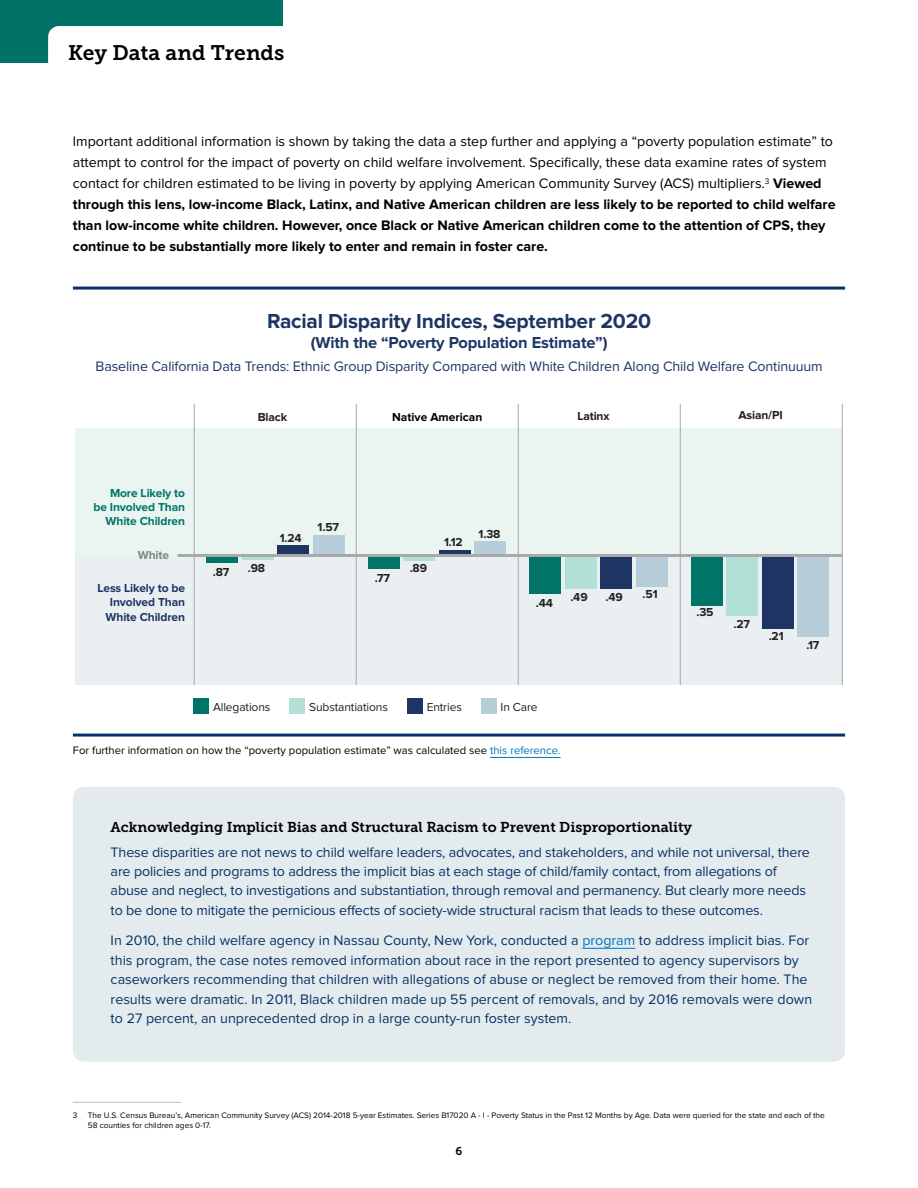
<style>
.page{position:relative;width:918px;height:1188px;background:#fff}
.page>*{position:absolute;margin:0;border:0;box-sizing:border-box;transform-origin:0 0}
.t1{font:700 21px "Proxima Nova";letter-spacing:-.01em;color:#1e3564}
.t2{font:21px "Museo Slab 700";color:#000}
.t3{font:700 16.5px "Proxima Nova";letter-spacing:-.01em;color:#1e3564}
.t4{font:14.25px/19.5px "Proxima Nova";color:#093266}
.t5{font:14.25px/21px "Proxima Nova";color:#000}
.t6{font:14.25px "Proxima Nova";letter-spacing:-.01em;color:#1e3564}
.t7{font:14.25px "Museo Slab 700";color:#000}
.t8{font:700 12px "Proxima Nova";letter-spacing:-.01em;color:#231f20}
.t9{font:12px "Proxima Nova";letter-spacing:-.01em;color:#231f20}
.t10{font:700 12px/14.4px "Proxima Nova";letter-spacing:-.01em;color:#007467;text-align:right}
.t11{font:700 12px/14.4px "Proxima Nova";letter-spacing:-.01em;color:#1e3564;text-align:right}
.t12{font:700 12px "Proxima Nova";color:#000}
.t13{font:700 12px "Proxima Nova";letter-spacing:-.01em;color:#808285}
.t14{font:11.25px "Proxima Nova";color:#000}
.t15{font:11.25px "Museo Slab 700";color:#000}
.t16{font:8.25px/9.9px "Proxima Nova";color:#000}
.s1{font-weight:700}
.s2{color:#0075bc}
</style>
<div class="page">
<div style="left:73px;top:787px;width:772px;height:275px;background:#e4ebef;border-radius:11px"></div>
<div style="left:0;top:0;width:283px;height:63px;background:#007366"></div>
<div style="left:48px;top:26px;width:621px;height:68px;background:#fff;border-radius:11px"></div>
<hr style="left:73px;top:1102px;width:108px;height:1px;background:#bcbec0">
<hr style="left:582px;top:948px;width:53px;height:1px;background:#0075bc">
<hr style="left:73px;top:287px;width:772px;height:3px;background:#093266">
<hr style="left:73px;top:734px;width:772px;height:3px;background:#093266">
<div style="left:75px;top:555px;width:767px;height:130px;background:#eaeff2"></div>
<div style="left:75px;top:428px;width:767px;height:127px;background:#eaf5f2"></div>
<div style="left:194px;top:699px;width:15px;height:15px;background:#007467"></div>
<div style="left:289px;top:699px;width:16px;height:15px;background:#b2dfd6"></div>
<div style="left:407px;top:699px;width:16px;height:15px;background:#1e3564"></div>
<div style="left:482px;top:699px;width:15px;height:15px;background:#b7cdd9"></div>
<hr style="left:194px;top:404px;width:1px;height:281px;background:#a7a9ac">
<hr style="left:356px;top:404px;width:1px;height:281px;background:#a7a9ac">
<hr style="left:518px;top:404px;width:1px;height:281px;background:#a7a9ac">
<hr style="left:680px;top:404px;width:1px;height:281px;background:#a7a9ac">
<hr style="left:842px;top:404px;width:1px;height:281px;background:#a7a9ac">
<div style="left:797px;top:556px;width:32px;height:81px;background:#b7cdd9"></div>
<div style="left:762px;top:556px;width:31px;height:72px;background:#1e3564"></div>
<div style="left:726px;top:556px;width:32px;height:60px;background:#b2dfd6"></div>
<div style="left:691px;top:556px;width:32px;height:49px;background:#007467"></div>
<div style="left:636px;top:556px;width:32px;height:30px;background:#b7cdd9"></div>
<div style="left:600px;top:556px;width:32px;height:32px;background:#1e3564"></div>
<div style="left:565px;top:556px;width:32px;height:32px;background:#b2dfd6"></div>
<div style="left:529px;top:556px;width:32px;height:38px;background:#007467"></div>
<div style="left:474px;top:541px;width:32px;height:15px;background:#b7cdd9"></div>
<div style="left:439px;top:550px;width:32px;height:6px;background:#1e3564"></div>
<hr style="left:403px;top:557px;width:32px;height:4px;background:#b2dfd6">
<div style="left:368px;top:557px;width:32px;height:12px;background:#007467"></div>
<div style="left:313px;top:535px;width:32px;height:20px;background:#b7cdd9"></div>
<div style="left:277px;top:546px;width:32px;height:9px;background:#1e3564"></div>
<hr style="left:242px;top:556px;width:32px;height:4px;background:#b2dfd6">
<div style="left:206px;top:556px;width:32px;height:7px;background:#007467"></div>
<hr style="left:178px;top:554px;width:664px;height:3px;background:#a7a9ac">
<hr style="left:490px;top:757px;width:71px;height:1px;background:#0075bc">
<h1 class="t2" style="left:68px;top:41px;width:218px">Key Data and Trends</h1>
<p class="t5" style="left:73px;top:131px;width:764px">Important additional information is shown by taking the data a step further and applying a “poverty population estimate” to attempt to control for the impact of poverty on child welfare involvement. Specifically, these data examine rates of system contact for children estimated to be living in poverty by applying American Community Survey (ACS) multipliers.<sup>3</sup> <span class="s1">Viewed through this lens, low-income Black, Latinx, and Native American children are less likely to be reported to child welfare than low-income white children. However, once Black or Native American children come to the attention of CPS, they continue to be substantially more likely to enter and remain in foster care.</span></p>
<h1 class="t1" style="left:267px;top:309px;width:385px">Racial Disparity Indices, September 2020</h1>
<p class="t3" style="left:311px;top:333px;width:298px">(With the “Poverty Population Estimate”)</p>
<p class="t6" style="left:96px;top:358px;width:729px">Baseline California Data Trends: Ethnic Group Disparity Compared with White Children Along Child Welfare Continuuum</p>
<p class="t8" style="left:258px;top:410px;width:31px">Black</p>
<p class="t12" style="left:392px;top:410px;width:92px">Native American</p>
<p class="t8" style="left:577px;top:409px;width:34px">Latinx</p>
<p class="t8" style="left:738px;top:408px;width:46px">Asian/PI</p>
<p class="t10" style="left:94px;top:486px;width:93px">More Likely to be Involved Than<br>White Children</p>
<p class="t13" style="left:138px;top:549px;width:33px">White</p>
<p class="t11" style="left:98px;top:581px;width:89px">Less Likely to be<br>Involved Than<br>White Children</p>
<p class="t8" style="left:213px;top:565px;width:18px">.87</p>
<p class="t8" style="left:248px;top:561px;width:19px">.98</p>
<p class="t8" style="left:280px;top:531px;width:24px">1.24</p>
<p class="t8" style="left:318px;top:520px;width:23px">1.57</p>
<p class="t8" style="left:375px;top:571px;width:17px">.77</p>
<p class="t8" style="left:410px;top:561px;width:19px">.89</p>
<p class="t8" style="left:444px;top:535px;width:20px">1.12</p>
<p class="t8" style="left:479px;top:527px;width:23px">1.38</p>
<p class="t8" style="left:536px;top:596px;width:19px">.44</p>
<p class="t8" style="left:570px;top:590px;width:19px">.49</p>
<p class="t8" style="left:605px;top:590px;width:19px">.49</p>
<p class="t8" style="left:643px;top:587px;width:17px">.51</p>
<p class="t9" style="left:213px;top:700px;width:59px">Allegations</p>
<p class="t9" style="left:309px;top:700px;width:80px">Substantiations</p>
<p class="t9" style="left:427px;top:700px;width:37px">Entries</p>
<p class="t9" style="left:501px;top:700px;width:39px">In Care</p>
<p class="t14" style="left:73px;top:744px;width:489px">For further information on how the “poverty population estimate” was calculated see <span class="s2">this reference.</span></p>
<p class="t8" style="left:696px;top:605px;width:19px">.35</p>
<p class="t8" style="left:733px;top:617px;width:18px">.27</p>
<p class="t8" style="left:769px;top:629px;width:16px">.21</p>
<p class="t8" style="left:806px;top:638px;width:15px">.17</p>
<p class="t7" style="left:111px;top:819px;width:583px">Acknowledging Implicit Bias and Structural Racism to Prevent Disproportionality</p>
<p class="t4" style="left:111px;top:842px;width:701px">These disparities are not news to child welfare leaders, advocates, and stakeholders, and while not universal, there are policies and programs to address the implicit bias at each stage of child/family contact, from allegations of abuse and neglect, to investigations and substantiation, through removal and permanency. But clearly more needs to be done to mitigate the pernicious effects of society-wide structural racism that leads to these outcomes.</p>
<p class="t4" style="left:111px;top:931px;width:703px">In 2010, the child welfare agency in Nassau County, New York, conducted a <span class="s2">program</span> to address implicit bias. For this program, the case notes removed information about race in the report presented to agency supervisors by caseworkers recommending that children with allegations of abuse or neglect be removed from their home. The results were dramatic. In 2011, Black children made up 55 percent of removals, and by 2016 removals were down to 27 percent, an unprecedented drop in a large county-run foster system.</p>
<p class="t16" style="left:73px;top:1110px;width:6px">3</p>
<p class="t16" style="left:88px;top:1110px;width:738px">The U.S. Census Bureau’s, American Community Survey (ACS) 2014-2018 5-year Estimates. Series B17020 A - I - Poverty Status in the Past 12 Months by Age. Data were queried for the state and each of the<br>58 counties for children ages 0-17.</p>
<p class="t15" style="left:456px;top:1145px;width:8px">6</p>
</div>
